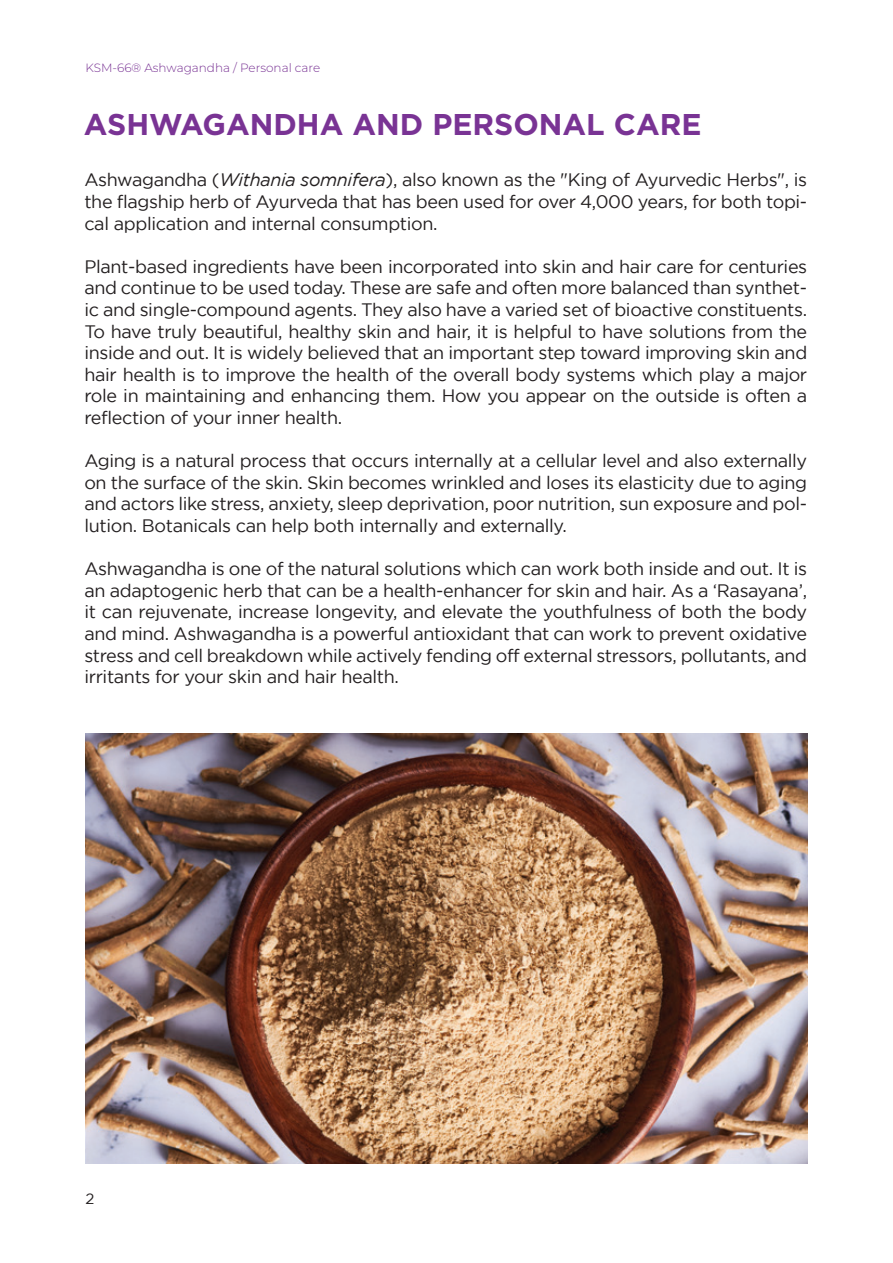
<style>
.page{position:relative;width:893px;height:1263px;background:#fff}
.page>*{position:absolute;margin:0;border:0;box-sizing:border-box;transform-origin:0 0}
.t1{font:700 30px "Gotham";color:#793394}
.t2{font:18px/21.6px "Gotham";letter-spacing:-.02em;color:#231f20;text-align:justify}
.t3{font:15px "Gotham";color:#231f20}
.t4{font:300 12px "Montserrat";color:#793394}
.s1{font-style:italic}
</style>
<div class="page">
<img style="left:86px;top:734px;width:721px;height:429px">
<p class="t4" style="left:85px;top:60px;width:236px">KSM-66® Ashwagandha / Personal care</p>
<h1 class="t1" style="left:84px;top:107px;width:619px">ASHWAGANDHA AND PERSONAL CARE</h1>
<p class="t2" style="left:84px;top:169px;width:724px">Ashwagandha (<span class="s1">Withania somnifera</span>), also known as the "King of Ayurvedic Herbs", is the flagship herb of Ayurveda that has been used for over 4,000 years, for both topi&shy;cal application and internal consumption.</p>
<p class="t2" style="left:84px;top:255px;width:724px">Plant-based ingredients have been incorporated into skin and hair care for centuries and continue to be used today. These are safe and often more balanced than synthet&shy;ic and single-compound agents. They also have a varied set of bioactive constituents.<br>To have truly beautiful, healthy skin and hair, it is helpful to have solutions from the inside and out. It is widely believed that an important step toward improving skin and hair health is to improve the health of the overall body systems which play a major role in maintaining and enhancing them. How you appear on the outside is often a reflection of your inner health.</p>
<p class="t2" style="left:84px;top:450px;width:724px">Aging is a natural process that occurs internally at a cellular level and also externally on the surface of the skin. Skin becomes wrinkled and loses its elasticity due to aging and actors like stress, anxiety, sleep deprivation, poor nutrition, sun exposure and pol&shy;lution. Botanicals can help both internally and externally.</p>
<p class="t2" style="left:84px;top:558px;width:724px">Ashwagandha is one of the natural solutions which can work both inside and out. It is an adaptogenic herb that can be a health-enhancer for skin and hair. As a ‘Rasayana’, it can rejuvenate, increase longevity, and elevate the youthfulness of both the body and mind. Ashwagandha is a powerful antioxidant that can work to prevent oxidative stress and cell breakdown while actively fending off external stressors, pollutants, and irritants for your skin and hair health.</p>
<p class="t3" style="left:86px;top:1190px;width:10px">2</p>
</div>
